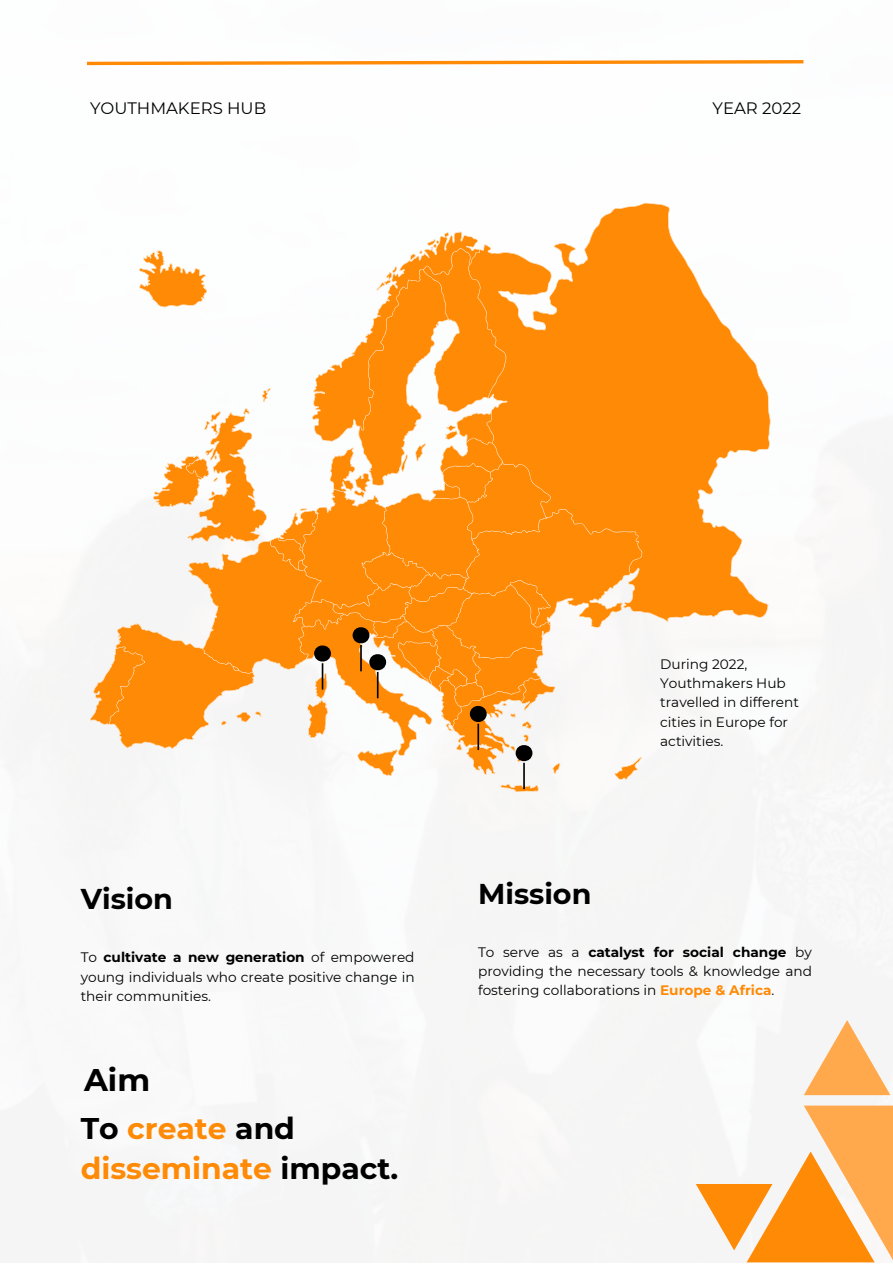
<style>
.page{position:relative;width:893px;height:1264px;background:#fff}
.page>*{position:absolute;margin:0;border:0;box-sizing:border-box;transform-origin:0 0}
.t1{font:700 31.2px "Montserrat";color:#000}
.t2{font:700 29.85px/40.3px "Montserrat";color:#ff8a05}
.t3{font:700 28.65px "Montserrat";color:#000}
.t4{font:16.5px "Montserrat";color:#000001}
.t5{font:13.65px/19px "Montserrat";color:#000;text-align:justify}
.s1{font-weight:700}
.s2{color:#000}
.s3{font-weight:700;color:#ff8a05}
</style>
<div class="page">
<svg style="left:87px;top:60px;width:717px;height:6px"></svg>
<svg style="left:90px;top:203px;width:680px;height:589px"></svg>
<svg style="left:314px;top:643px;width:17px;height:47px"></svg>
<svg style="left:515px;top:742px;width:17px;height:47px"></svg>
<svg style="left:352px;top:624px;width:34px;height:74px"></svg>
<svg style="left:470px;top:703px;width:16px;height:47px"></svg>
<svg style="left:695px;top:1105px;width:197px;height:157px"></svg>
<svg style="left:803px;top:1020px;width:87px;height:75px"></svg>
<p class="t4" style="left:90px;top:98px;width:178px">YOUTHMAKERS HUB</p>
<p class="t4" style="left:712px;top:98px;width:90px">YEAR 2022</p>
<p class="t3" style="left:81px;top:881px;width:94px">Vision</p>
<p class="t5" style="left:81px;top:948px;width:335px">To <span class="s1">cultivate a new generation</span> of empowered young individuals who create positive change in their communities.</p>
<p class="t1" style="left:84px;top:1060px;width:68px">Aim</p>
<p class="t2" style="left:81px;top:1107px;width:319px"><span class="s2">To</span> create <span class="s2">and </span>disseminate <span class="s2">impact.</span></p>
<p class="t3" style="left:478px;top:875px;width:115px">Mission</p>
<p class="t5" style="left:660px;top:654px;width:140px;text-align:left">During 2022,<br>Youthmakers Hub travelled in different cities in Europe for activities.</p>
<p class="t5" style="left:478px;top:942px;width:335px">To serve as a <span class="s1">catalyst for social change</span> by providing the necessary tools &amp; knowledge and fostering collaborations in <span class="s3">Europe &amp; Africa</span>.</p>
</div>
